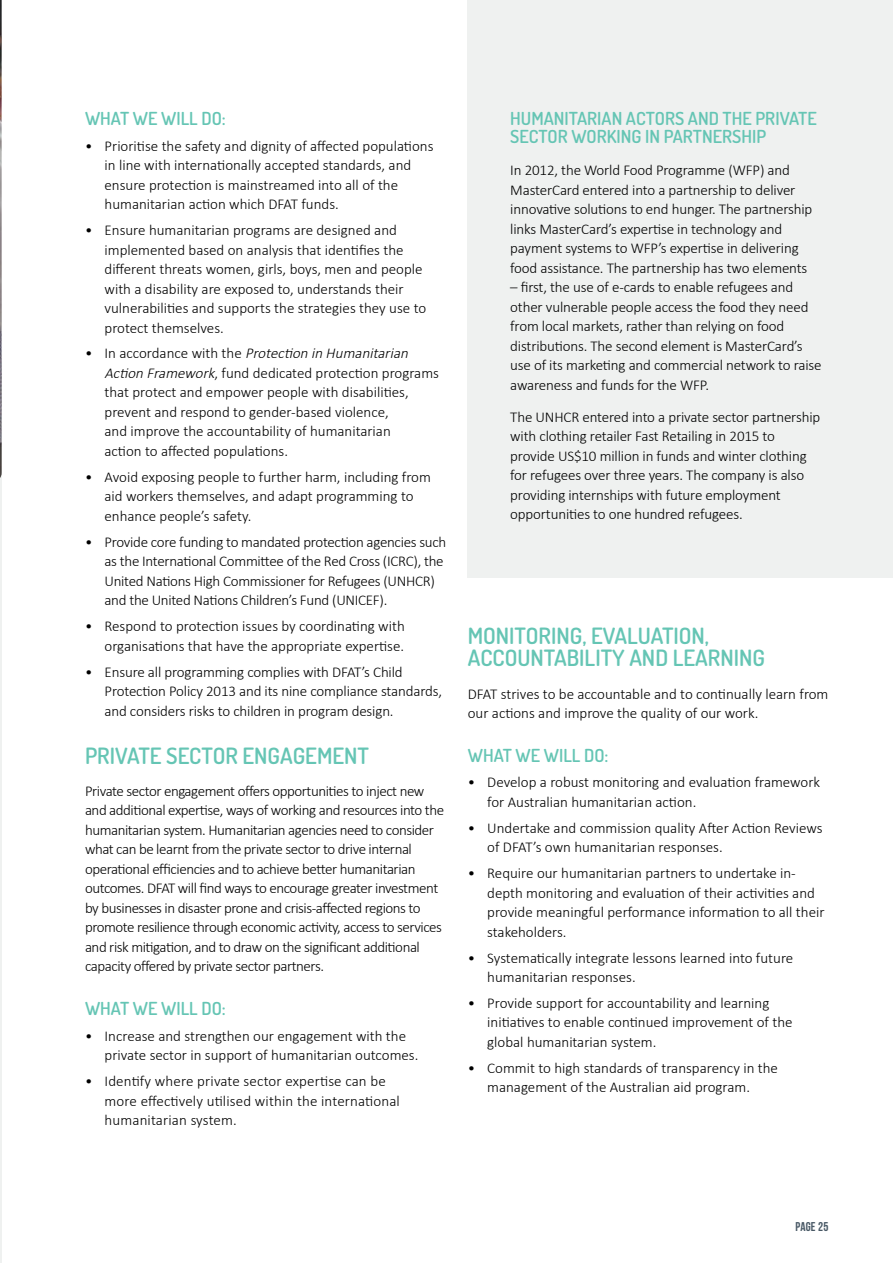
<style>
.page{position:relative;width:893px;height:1263px;background:#fff}
.page>*{position:absolute;margin:0;border:0;box-sizing:border-box;transform-origin:0 0}
.t1{font:600 22.5px/22.5px "Dosis";color:#65c5b4}
.t2{font:600 18px/18px "Dosis";color:#65c5b4}
.Body{font:300 15px/19.5px "Calibri";letter-spacing:-.01em;color:#000}
.Body-2{font:300 15px/19.5px "Calibri";letter-spacing:-.03em;color:#000}
.Body-3{font:300 15px/19.5px "Calibri";letter-spacing:.01em;color:#000}
.t3{font:12.75px "Bebas Neue";letter-spacing:.02em;color:#485865}
.s1{font-style:italic}
</style>
<div class="page">
<div style="left:468px;top:0;width:425px;height:577px;background:#eff1f0"></div>
<hr style="left:0;top:270px;width:2px;height:993px;background:#eff1f0">
<img style="left:0;top:0;width:2px;height:478px">
<h3 class="t2" style="left:85px;top:109px;width:142px">WHAT WE WILL DO:</h3>
<p class="Body" style="left:105px;top:135px;width:330px;text-indent:-20px">• Prioritise the safety and dignity of affected populations in line with internationally accepted standards, and ensure protection is mainstreamed into all of the humanitarian action which DFAT funds.</p>
<p class="Body" style="left:105px;top:220px;width:323px;text-indent:-20px">• Ensure humanitarian programs are designed and implemented based on analysis that identifies the different threats women, girls, boys, men and people with a disability are exposed to, understands their vulnerabilities and supports the strategies they use to protect themselves.</p>
<p class="Body" style="left:105px;top:343px;width:336px;text-indent:-20px">• I n a cco rd a n ce w i t h t h e <span class="s1">Protection in Humanitarian Action Framework</span>, fund dedicated protection programs that protect and empower people with disabilities, prevent and respond to gender-based violence,<br>and improve the accountability of humanitarian<br>action to affected populations.</p>
<p class="Body" style="left:105px;top:466px;width:328px;text-indent:-20px">• Avoid exposing people to further harm, including from aid workers themselves, and adapt programming to enhance people’s safety.</p>
<p class="Body" style="left:105px;top:531px;width:343px;text-indent:-20px">• Provide core funding to mandated protection agencies such as the International Committee of the Red Cross (ICRC), the United Nations High Commissioner for Refugees (UNHCR) and the United Nations Children’s Fund (UNICEF).</p>
<p class="Body" style="left:85px;top:616px;width:321px;text-align:right">• Respond to protection issues by coordinating with organisations that have the appropriate expertise.</p>
<p class="Body" style="left:105px;top:661px;width:339px;text-indent:-20px">• Ensure all programming complies with DFAT’s Child<br>Protection Policy 2013 and its nine compliance standards, and considers risks to children in program design.</p>
<h2 class="t1" style="left:85px;top:743px;width:286px">PRIVATE SECTOR ENGAGEMENT</h2>
<p class="Body-2" style="left:85px;top:780px;width:361px">Private sector engagement offers opportunities to inject new and additional expertise, ways of working and resources into the humanitarian system. Humanitarian agencies need to consider what can be learnt from the private sector to drive internal operational efficiencies and to achieve better humanitarian outcomes. DFAT will find ways to encourage greater investment by businesses in disaster prone and crisis-affected regions to promote resilience through economic activity, access to services and risk mitigation, and to draw on the significant additional capacity offered by private sector partners.</p>
<h3 class="t2" style="left:85px;top:999px;width:142px">WHAT WE WILL DO:</h3>
<p class="Body" style="left:105px;top:1025px;width:315px;text-indent:-20px">• Increase and strengthen our engagement with the private sector in support of humanitarian outcomes.</p>
<p class="Body-3" style="left:105px;top:1071px;width:297px;text-indent:-20px">• Identify where private sector expertise can be more effectively utilised within the international humanitarian system.</p>
<h3 class="t2" style="left:510px;top:109px;width:308px">HUMANITARIAN ACTORS AND THE PRIVATE<br>SECTOR WORKING IN PARTNERSHIP</h3>
<p class="Body" style="left:510px;top:160px;width:304px">In 2012, the World Food Programme (WFP) and MasterCard entered into a partnership to deliver innovative solutions to end hunger. The partnership links MasterCard’s expertise in technology and payment systems to WFP’s expertise in delivering food assistance. The partnership has two elements</p>
<p class="Body" style="left:510px;top:277px;width:313px">– first, the use of e-cards to enable refugees and other vulnerable people access the food they need from local markets, rather than relying on food distributions. The second element is MasterCard’s use of its marketing and commercial network to raise awareness and funds for the WFP.</p>
<p class="Body" style="left:510px;top:406px;width:311px">The UNHCR entered into a private sector partnership with clothing retailer Fast Retailing in 2015 to provide US$10 million in funds and winter clothing for refugees over three years. The company is also providing internships with future employment opportunities to one hundred refugees.</p>
<h2 class="t1" style="left:468px;top:624px;width:299px">MONITORING, EVALUATION,<br>ACCOUNTABILITY AND LEARNING</h2>
<p class="Body" style="left:468px;top:683px;width:362px">DFAT strives to be accountable and to continually learn from our actions and improve the quality of our work.</p>
<h3 class="t2" style="left:468px;top:745px;width:142px">WHAT WE WILL DO:</h3>
<p class="Body" style="left:487px;top:772px;width:334px;text-indent:-20px">• Develop a robust monitoring and evaluation framework for Australian humanitarian action.</p>
<p class="Body" style="left:487px;top:817px;width:337px;text-indent:-20px">• Undertake and commission quality After Action Reviews of DFAT’s own humanitarian responses.</p>
<p class="Body" style="left:487px;top:863px;width:339px;text-indent:-20px">• Require our humanitarian partners to undertake in&shy;depth monitoring and evaluation of their activities and provide meaningful performance information to all their stakeholders.</p>
<p class="Body" style="left:487px;top:947px;width:308px;text-indent:-20px">• Systematically integrate lessons learned into future humanitarian responses.</p>
<p class="Body" style="left:487px;top:992px;width:307px;text-indent:-20px">• Provide support for accountability and learning initiatives to enable continued improvement of the global humanitarian system.</p>
<p class="Body" style="left:468px;top:1057px;width:312px;text-align:center">• Commit to high standards of transparency in the management of the Australian aid program.</p>
<p class="t3" style="left:795px;top:1219px;width:35px">PAGE 25</p>
</div>
